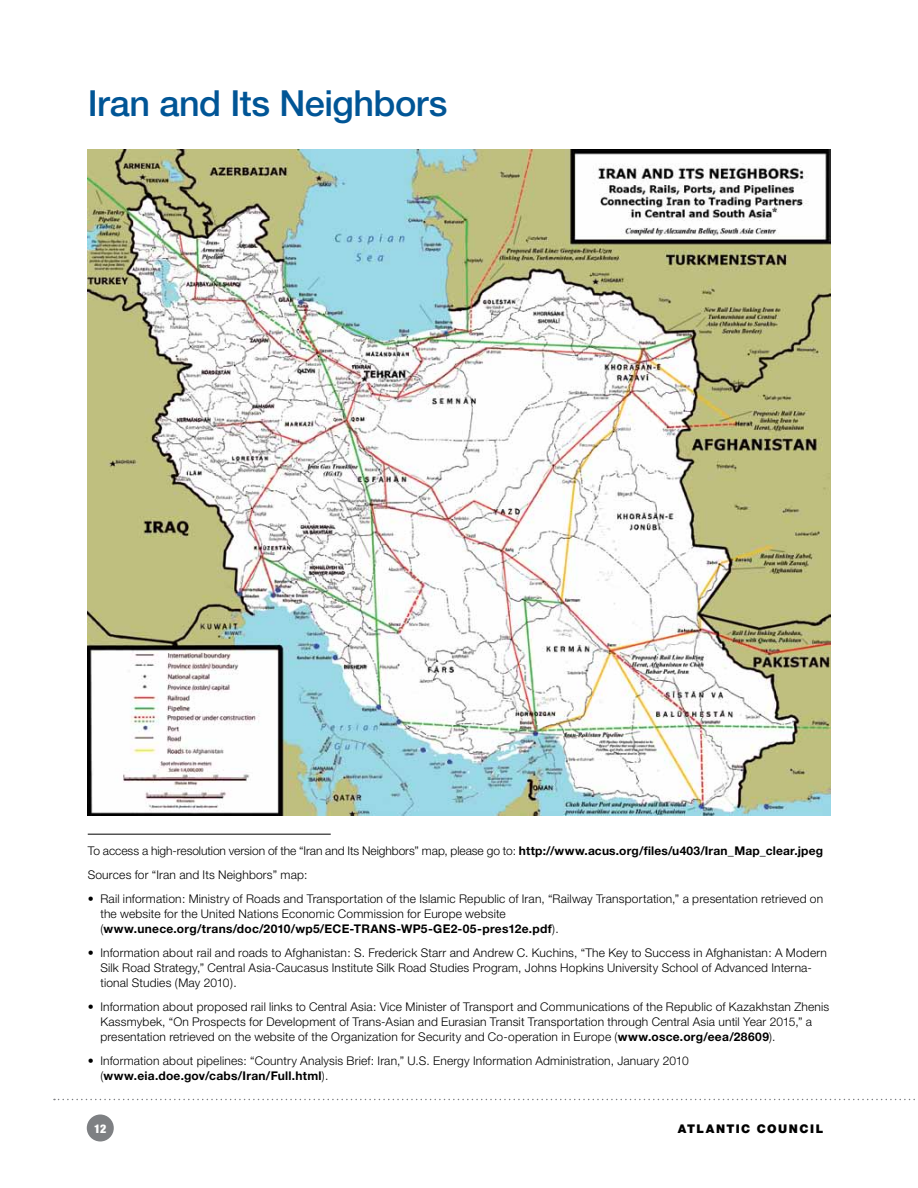
<style>
.page{position:relative;width:918px;height:1188px;background:#fff}
.page>*{position:absolute;margin:0;border:0;box-sizing:border-box;transform-origin:0 0}
.t1{font:500 36px "Helvetica Neue";letter-spacing:-.015em;color:#005596}
.t2{font:300 12px/15px "Helvetica Neue";letter-spacing:.015em;color:#000}
.t3{font:300 12px/24px "Helvetica Neue";letter-spacing:-.005em;color:#000}
.t4{font:700 12px "Helvetica Neue LT Std";letter-spacing:.025em;color:#000}
.t5{font:900 12px "Helvetica Neue";color:#000}
.t6{font:900 condensed 12px "Helvetica Neue";color:#fff}
.s1{font-family:"Helvetica Neue LT Std";font-weight:700}
.s2{font-family:"Helvetica Neue";font-weight:300}
</style>
<div class="page">
<div style="left:87px;top:1114px;width:27px;height:28px;background:#7e8083;border-radius:50%"></div>
<svg style="left:54px;top:1099px;width:861px;height:1px"></svg>
<hr style="left:88px;top:834px;width:243px;height:1px;background:#000">
<img style="left:88px;top:149px;width:742px;height:666px">
<h1 class="t1" style="left:88px;top:82px;width:361px">Iran and Its Neighbors</h1>
<p class="t3" style="left:88px;top:838px;width:737px">To access a high-resolution version of the “Iran and Its Neighbors” map, please go to: <span class="s1">http://www.acus.org/files/u403/Iran_Map_clear.jpeg<br></span>Sources for “Iran and Its Neighbors” map:</p>
<p class="t2" style="left:100px;top:891px;width:724px;text-indent:-13px">• Rail information: Ministry of Roads and Transportation of the Islamic Republic of Iran, “Railway Transportation,” a presentation retrieved on the website for the United Nations Economic Commission for Europe website</p>
<p class="t4" style="left:100px;top:921px;width:460px"><span class="s2">(</span>www.unece.org/trans/doc/2010/wp5/ECE-TRANS-WP5-GE2-05-pres12e.pdf<span class="s2">).</span></p>
<p class="t2" style="left:100px;top:945px;width:728px;text-indent:-13px">• Information about rail and roads to Afghanistan: S. Frederick Starr and Andrew C. Kuchins, “The Key to Success in Afghanistan: A Modern<br>Silk Road Strategy,” Central Asia-Caucasus Institute Silk Road Studies Program, Johns Hopkins University School of Advanced Interna&shy;tional Studies (May 2010).</p>
<p class="t2" style="left:100px;top:999px;width:730px;text-indent:-13px">• Information about proposed rail links to Central Asia: Vice Minister of Transport and Communications of the Republic of Kazakhstan Zhenis<br>Kassmybek, “On Prospects for Development of Trans-Asian and Eurasian Transit Transportation through Central Asia until Year 2015,” a presentation retrieved on the website of the Organization for Security and Co-operation in Europe (<span class="s1">www.osce.org/eea/28609</span>).</p>
<p class="t2" style="left:88px;top:1053px;width:602px">• Information about pipelines: “Country Analysis Brief: Iran,” U.S. Energy Information Administration, January 2010</p>
<p class="t4" style="left:100px;top:1068px;width:229px"><span class="s2">(</span>www.eia.doe.gov/cabs/Iran/Full.html<span class="s2">).</span></p>
<p class="t6" style="left:94px;top:1121px;width:13px">12</p>
<p class="t5" style="left:678px;top:1121px;width:20px">ATLANTIC</p>
<p class="t5" style="left:757px;top:1121px;width:21px">COUNCIL</p>
</div>
